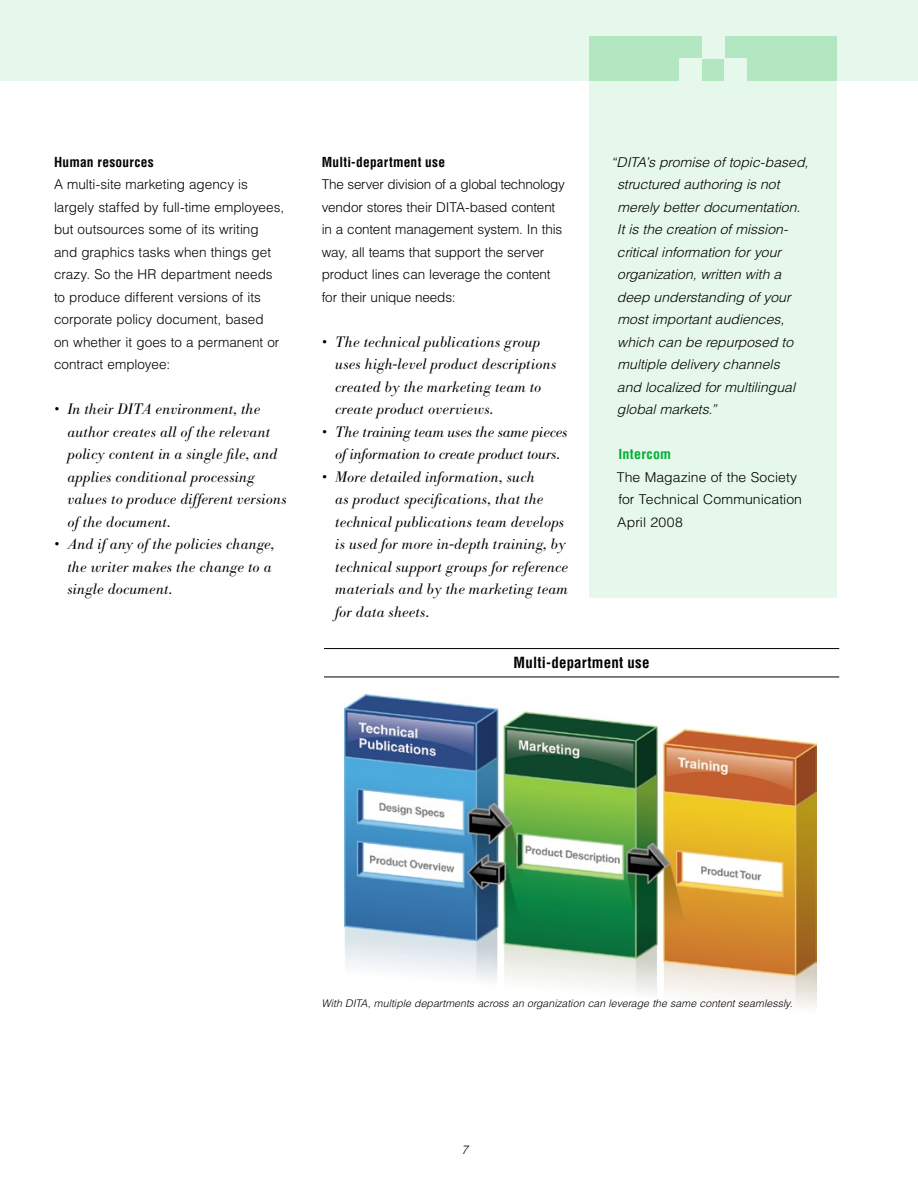
<style>
.page{position:relative;width:918px;height:1188px;background:#fff}
.page>*{position:absolute;margin:0;border:0;box-sizing:border-box;transform-origin:0 0}
.t1{font:italic 300 15px/22.5px "Bodoni BE";letter-spacing:.015em;color:#000}
.t2{font:italic 300 15px/22.5px "Bodoni BE";letter-spacing:-.005em;color:#000;text-align:center}
.t3{font:700 condensed 15px "Helvetica";letter-spacing:.01em;color:#000}
.t4{font:300 13.5px/22.5px "Helvetica";letter-spacing:-.005em;color:#000}
.t5{font:italic 300 13.5px/22.5px "Helvetica";color:#000;scale:1.04 1}
.t6{font:300 13.5px/22.5px "Helvetica";letter-spacing:-.005em;color:#000;scale:1.04 1}
.t7{font:700 condensed 13.5px "Helvetica";letter-spacing:.015em;color:#000}
.t8{font:700 condensed 13.5px "Helvetica";letter-spacing:.02em;color:#00b034;scale:1.04 1}
.t9{font:italic 300 12px "Helvetica";color:#000}
.t10{font:italic 300 10.5px "Helvetica";letter-spacing:.005em;color:#000}
</style>
<div class="page">
<div style="left:0;top:0;width:918px;height:81px;background:#e6f7eb"></div>
<div style="left:589px;top:81px;width:248px;height:517px;background:#e6f7eb"></div>
<div style="left:589px;top:36px;width:248px;height:45px;background:#b3e7c2"></div>
<div style="left:680px;top:58px;width:22px;height:23px;background:#e6f7eb"></div>
<div style="left:702px;top:36px;width:22px;height:22px;background:#e6f7eb"></div>
<div style="left:724px;top:58px;width:23px;height:23px;background:#e6f7eb"></div>
<img style="left:344px;top:695px;width:473px;height:312px">
<hr style="left:324px;top:648px;width:515px;height:1px;background:#000">
<hr style="left:324px;top:677px;width:515px;height:1px;background:#000">
<p class="t7" style="left:54px;top:153px;width:101px">Human resources</p>
<p class="t4" style="left:54px;top:173px;width:232px">A multi-site marketing agency is largely staffed by full-time employees, but outsources some of its writing and graphics tasks when things get crazy. So the HR department needs to produce different versions of its corporate policy document, based<br>on whether it goes to a permanent or contract employee:</p>
<p class="t1" style="left:68px;top:398px;width:221px;text-indent:-14px">• In their DITA environment, the author creates all of the relevant policy content in a single file, and applies conditional processing values to produce different versions of the document.</p>
<p class="t1" style="left:68px;top:533px;width:208px;text-indent:-14px">• And if any of the policies change, the writer makes the change to a single document.</p>
<p class="t7" style="left:322px;top:153px;width:125px">Multi-department use</p>
<p class="t4" style="left:322px;top:173px;width:245px">The server division of a global technology vendor stores their DITA-based content in a content management system. In this way, all teams that support the server product lines can leverage the content for their unique needs:</p>
<p class="t1" style="left:335px;top:331px;width:223px;text-indent:-14px">• The technical publications group uses high-level product descriptions created by the marketing team to create product overviews.</p>
<p class="t2" style="left:322px;top:421px;width:247px">• The training team uses the same pieces of information to create product tours.</p>
<p class="t1" style="left:335px;top:466px;width:234px;text-indent:-14px">• More detailed information, such<br>as product specifications, that the technical publications team develops is used for more in-depth training, by technical support groups for reference materials and by the marketing team for data sheets.</p>
<p class="t5" style="left:617px;top:150px;width:186px;text-indent:-6px">“DITA’s promise of topic-based, structured authoring is not merely better documentation.<br>It is the creation of mission&shy;critical information for your organization, written with a deep understanding of your most important audiences, which can be repurposed to multiple delivery channels<br>and localized for multilingual global markets.”</p>
<p class="t8" style="left:618px;top:446px;width:52px">Intercom</p>
<p class="t6" style="left:617px;top:465px;width:180px">The Magazine of the Society for Technical Communication<br>April 2008</p>
<p class="t3" style="left:514px;top:654px;width:137px">Multi-department use</p>
<p class="t10" style="left:321px;top:997px;width:473px">With DITA, multiple departments across an organization can leverage the same content seamlessly.</p>
<p class="t9" style="left:462px;top:1142px;width:8px">7</p>
</div>
